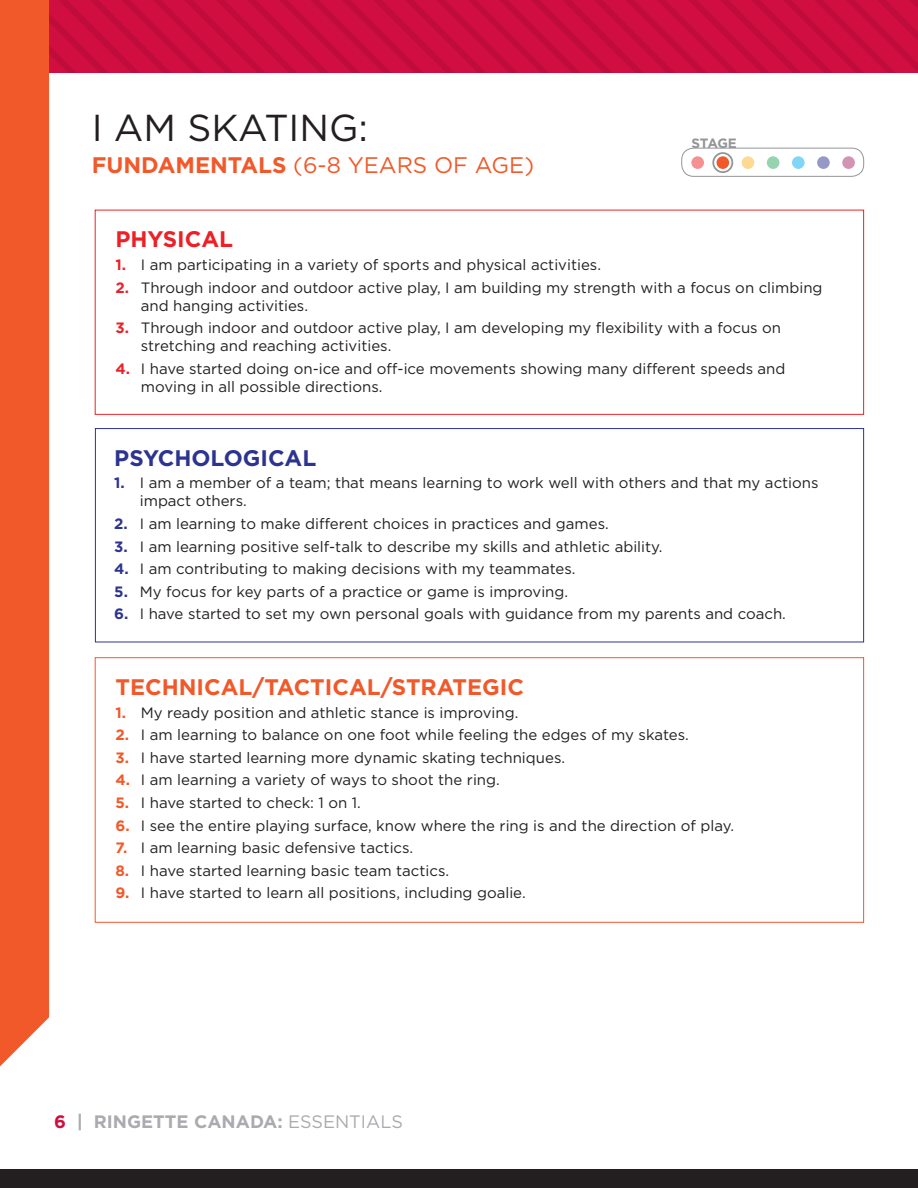
<style>
.page{position:relative;width:918px;height:1188px;background:#fff}
.page>*{position:absolute;margin:0;border:0;box-sizing:border-box;transform-origin:0 0}
.t1{font:37.5px "Gotham";color:#231f20}
.t2{font:700 22.5px "Gotham";color:#f1592a}
.t3{font:22.5px "Gotham";color:#f1592a}
.t4{font:700 22.5px "Gotham";color:#2d348f}
.t5{font:700 22.5px "Gotham";color:#ec2127}
.t6{font:700 18px "Gotham";color:#aaabaf}
.t7{font:15px/18px "Gotham";color:#231f20}
.t8{font:700 13.5px "Gotham";letter-spacing:-.03em;color:#939598}
.s1{font-weight:700}
.s2{font-weight:700;color:#ec2127}
.s3{font-weight:700;color:#2d348f}
.s4{font-weight:700;color:#f1592a}
.s5{color:#d10e40}
.s6{font-weight:400}
</style>
<div class="page">
<svg style="left:49px;top:0;width:289px;height:73px;background:#cc0d3e"></svg>
<svg style="left:338px;top:0;width:580px;height:73px;background:#cc0d3e"></svg>
<div style="left:0;top:1169px;width:918px;height:19px;background:#231f20"></div>
<div style="left:0;top:0;width:49px;height:1066px;background:#f1592a"></div>
<div style="left:95px;top:210px;width:769px;height:205px;border:1px solid #ec2127"></div>
<div style="left:95px;top:657px;width:769px;height:266px;border:1px solid #f1592a"></div>
<div style="left:95px;top:428px;width:769px;height:214px;border:1px solid #2d348f"></div>
<div style="left:681px;top:148px;width:183px;height:29px;border:1px solid #939598;border-radius:12px"></div>
<svg style="left:842px;top:156px;width:13px;height:13px"></svg>
<svg style="left:817px;top:156px;width:13px;height:13px"></svg>
<svg style="left:792px;top:156px;width:13px;height:13px"></svg>
<div style="left:767px;top:156px;width:12px;height:13px;background:#95d3b1;border-radius:50%"></div>
<svg style="left:742px;top:156px;width:12px;height:13px"></svg>
<div style="left:717px;top:156px;width:12px;height:13px;background:#f1592a;border-radius:50%"></div>
<svg style="left:691px;top:156px;width:13px;height:13px"></svg>
<div style="left:712px;top:152px;width:21px;height:21px;border:2px solid #939598;border-radius:50%"></div>
<p class="t1" style="left:92px;top:104px;width:278px">I AM SKATING:</p>
<p class="t3" style="left:92px;top:150px;width:444px"><span class="s1">FUNDAMENTALS</span> (6-8 YEARS OF AGE)</p>
<p class="t8" style="left:691px;top:135px;width:47px">STAGE</p>
<p class="t5" style="left:115px;top:225px;width:119px">PHYSICAL</p>
<p class="t7" style="left:115px;top:255px;width:487px"><span class="s2">1.</span> I am participating in a variety of sports and physical activities.</p>
<p class="t7" style="left:141px;top:278px;width:683px;text-indent:-26px"><span class="s2">2.</span> Through indoor and outdoor active play, I am building my strength with a focus on climbing and hanging activities.</p>
<p class="t7" style="left:141px;top:319px;width:642px;text-indent:-26px"><span class="s2">3.</span> Through indoor and outdoor active play, I am developing my flexibility with a focus on stretching and reaching activities.</p>
<p class="t7" style="left:141px;top:359px;width:646px;text-indent:-26px"><span class="s2">4.</span> I have started doing on-ice and off-ice movements showing many different speeds and moving in all possible directions.</p>
<p class="t4" style="left:114px;top:443px;width:204px">PSYCHOLOGICAL</p>
<p class="t7" style="left:140px;top:474px;width:680px;text-indent:-26px"><span class="s3">1.</span> I am a member of a team; that means learning to work well with others and that my actions impact others.</p>
<p class="t7" style="left:114px;top:514px;width:496px"><span class="s3">2.</span> I am learning to make different choices in practices and games.</p>
<p class="t7" style="left:114px;top:537px;width:550px"><span class="s3">3.</span> I am learning positive self-talk to describe my skills and athletic ability.</p>
<p class="t7" style="left:114px;top:560px;width:463px"><span class="s3">4.</span> I am contributing to making decisions with my teammates.</p>
<p class="t7" style="left:114px;top:582px;width:455px"><span class="s3">5.</span> My focus for key parts of a practice or game is improving.</p>
<p class="t7" style="left:114px;top:605px;width:673px"><span class="s3">6.</span> I have started to set my own personal goals with guidance from my parents and coach.</p>
<p class="t2" style="left:115px;top:672px;width:410px">TECHNICAL/TACTICAL/STRATEGIC</p>
<p class="t7" style="left:115px;top:703px;width:404px"><span class="s4">1.</span> My ready position and athletic stance is improving.</p>
<p class="t7" style="left:115px;top:726px;width:575px"><span class="s4">2.</span> I am learning to balance on one foot while feeling the edges of my skates.</p>
<p class="t7" style="left:115px;top:748px;width:451px"><span class="s4">3.</span> I have started learning more dynamic skating techniques.</p>
<p class="t7" style="left:115px;top:771px;width:386px"><span class="s4">4.</span> I am learning a variety of ways to shoot the ring.</p>
<p class="t7" style="left:115px;top:793px;width:247px"><span class="s4">5.</span> I have started to check: 1 on 1.</p>
<p class="t7" style="left:115px;top:816px;width:620px"><span class="s4">6.</span> I see the entire playing surface, know where the ring is and the direction of play.</p>
<p class="t7" style="left:115px;top:839px;width:299px"><span class="s4">7.</span> I am learning basic defensive tactics.</p>
<p class="t7" style="left:115px;top:861px;width:335px"><span class="s4">8.</span> I have started learning basic team tactics.</p>
<p class="t7" style="left:115px;top:884px;width:412px"><span class="s4">9.</span> I have started to learn all positions, including goalie.</p>
<p class="t6" style="left:54px;top:1110px;width:351px"><span class="s5">6</span> | RINGETTE CANADA: <span class="s6">ESSENTIALS</span></p>
</div>
